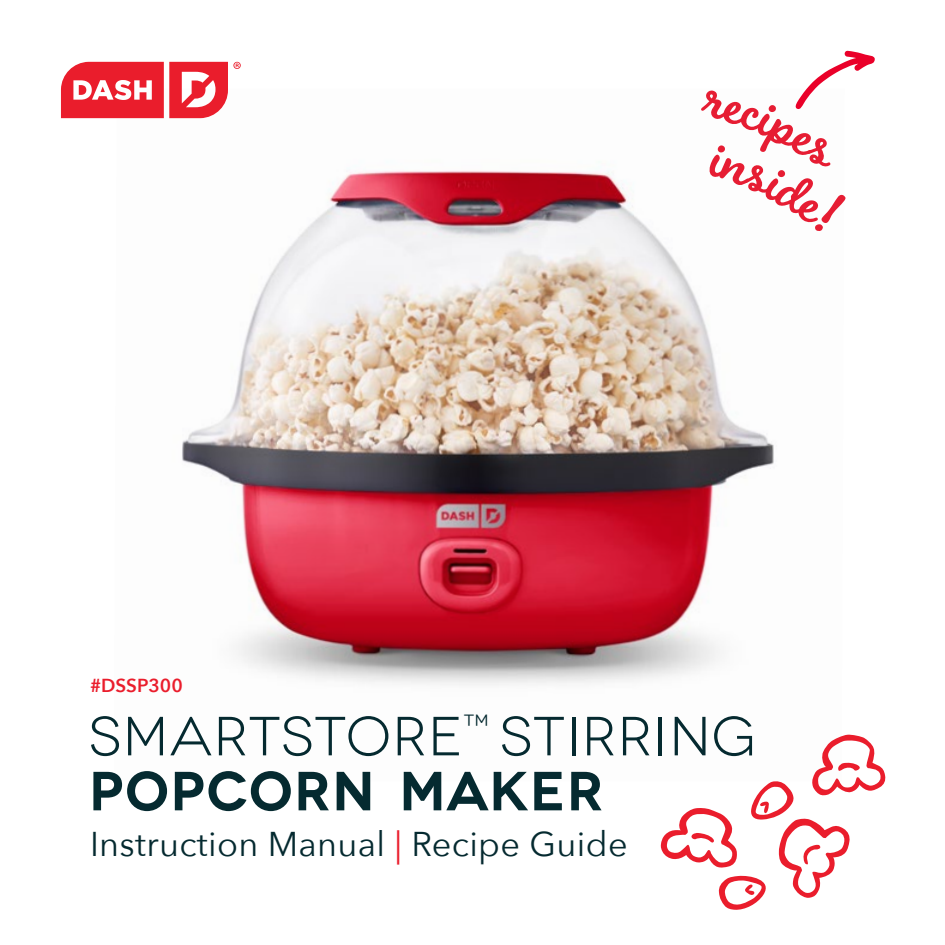
<style>
.page{position:relative;width:945px;height:945px;background:#fff}
.page>*{position:absolute;margin:0;border:0;box-sizing:border-box;transform-origin:0 0}
.t1{font:55px/55px "Novecentowide";letter-spacing:.025em;color:#052a30}
.t2{font:34.25px "Avenir Next";letter-spacing:.01em;color:#052a30}
.t3{font:600 18.75px "Avenir Next";color:#ea1d2c}
.s1{font-weight:600}
.s2{color:#ea1d2c}
</style>
<div class="page">
<img style="left:114px;top:118px;width:660px;height:567px">
<svg style="left:661px;top:734px;width:225px;height:176px"></svg>
<svg style="left:61px;top:62px;width:180px;height:56px"></svg>
<svg style="left:700px;top:51px;width:175px;height:182px"></svg>
<p class="t3" style="left:90px;top:670px;width:94px">#DSSP300</p>
<p class="t1" style="left:89px;top:709px;width:668px">SMARTSTORE<sup>™</sup> STIRRING<br><span class="s1">POPCORN MAKER</span></p>
<p class="t2" style="left:90px;top:815px;width:539px">Instruction Manual <span class="s2">|</span> Recipe Guide</p>
</div>
